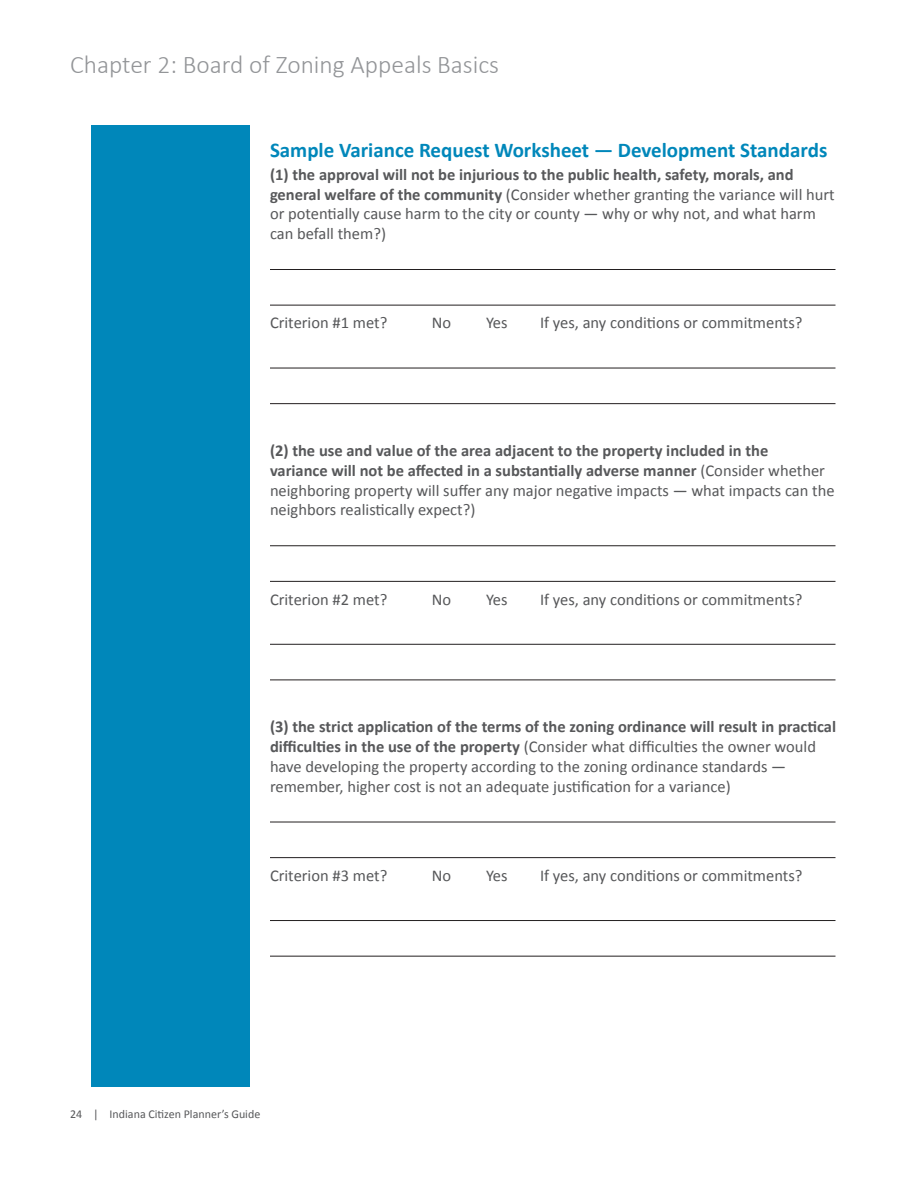
<style>
.page{position:relative;width:918px;height:1188px;background:#fff}
.page>*{position:absolute;margin:0;border:0;box-sizing:border-box;transform-origin:0 0}
.t1{font:300 25.5px "Calibri";color:#939598}
.t2{font:700 21px "Calibri";color:#0087ba}
.t3{font:16.5px/19.8px "Calibri";color:#57585a}
.t4{font:12px "Calibri";color:#57585a}
.s1{font-weight:700}
</style>
<div class="page">
<hr style="left:270px;top:269px;width:566px;height:1px;background:#231f20">
<hr style="left:270px;top:305px;width:566px;height:1px;background:#231f20">
<hr style="left:270px;top:368px;width:566px;height:1px;background:#231f20">
<hr style="left:270px;top:403px;width:566px;height:1px;background:#231f20">
<hr style="left:270px;top:545px;width:566px;height:1px;background:#231f20">
<hr style="left:270px;top:581px;width:566px;height:1px;background:#231f20">
<hr style="left:270px;top:644px;width:566px;height:1px;background:#231f20">
<hr style="left:270px;top:680px;width:566px;height:1px;background:#231f20">
<hr style="left:270px;top:822px;width:566px;height:1px;background:#231f20">
<hr style="left:270px;top:857px;width:566px;height:1px;background:#231f20">
<hr style="left:270px;top:920px;width:566px;height:1px;background:#231f20">
<hr style="left:270px;top:956px;width:566px;height:1px;background:#231f20">
<div style="left:91px;top:125px;width:158px;height:961px;background:#0087ba"></div>
<h1 class="t1" style="left:70px;top:49px;width:430px">Chapter 2: Board of Zoning Appeals Basics</h1>
<p class="t2" style="left:270px;top:136px;width:559px">Sample Variance Request Worksheet — Development Standards</p>
<p class="t3" style="left:270px;top:164px;width:566px"><span class="s1">(1) the approval will not be injurious to the public health, safety, morals, and general welfare of the community</span> (Consider whether granting the variance will hurt or potentially cause harm to the city or county — why or why not, and what harm can befall them?)</p>
<p class="t3" style="left:270px;top:313px;width:119px">Criterion #1 met?</p>
<p class="t3" style="left:432px;top:313px;width:21px">No</p>
<p class="t3" style="left:486px;top:313px;width:23px">Yes</p>
<p class="t3" style="left:540px;top:313px;width:264px">If yes, any conditions or commitments?</p>
<p class="t3" style="left:270px;top:441px;width:566px"><span class="s1">(2) the use and value of the area adjacent to the property included in the<br>variance will not be affected in a substantially adverse manner</span> (Consider whether neighboring property will suffer any major negative impacts — what impacts can the neighbors realistically expect?)</p>
<p class="t3" style="left:270px;top:589px;width:119px">Criterion #2 met?</p>
<p class="t3" style="left:432px;top:589px;width:21px">No</p>
<p class="t3" style="left:486px;top:589px;width:23px">Yes</p>
<p class="t3" style="left:540px;top:589px;width:264px">If yes, any conditions or commitments?</p>
<p class="t3" style="left:270px;top:717px;width:568px"><span class="s1">(3) the strict application of the terms of the zoning ordinance will result in practical difficulties in the use of the property</span> (Consider what difficulties the owner would have developing the property according to the zoning ordinance standards — remember, higher cost is not an adequate justification for a variance)</p>
<p class="t3" style="left:270px;top:866px;width:119px">Criterion #3 met?</p>
<p class="t3" style="left:432px;top:866px;width:21px">No</p>
<p class="t3" style="left:486px;top:866px;width:23px">Yes</p>
<p class="t3" style="left:540px;top:866px;width:264px">If yes, any conditions or commitments?</p>
<p class="t4" style="left:70px;top:1106px;width:192px">24 | Indiana Citizen Planner’s Guide</p>
</div>
